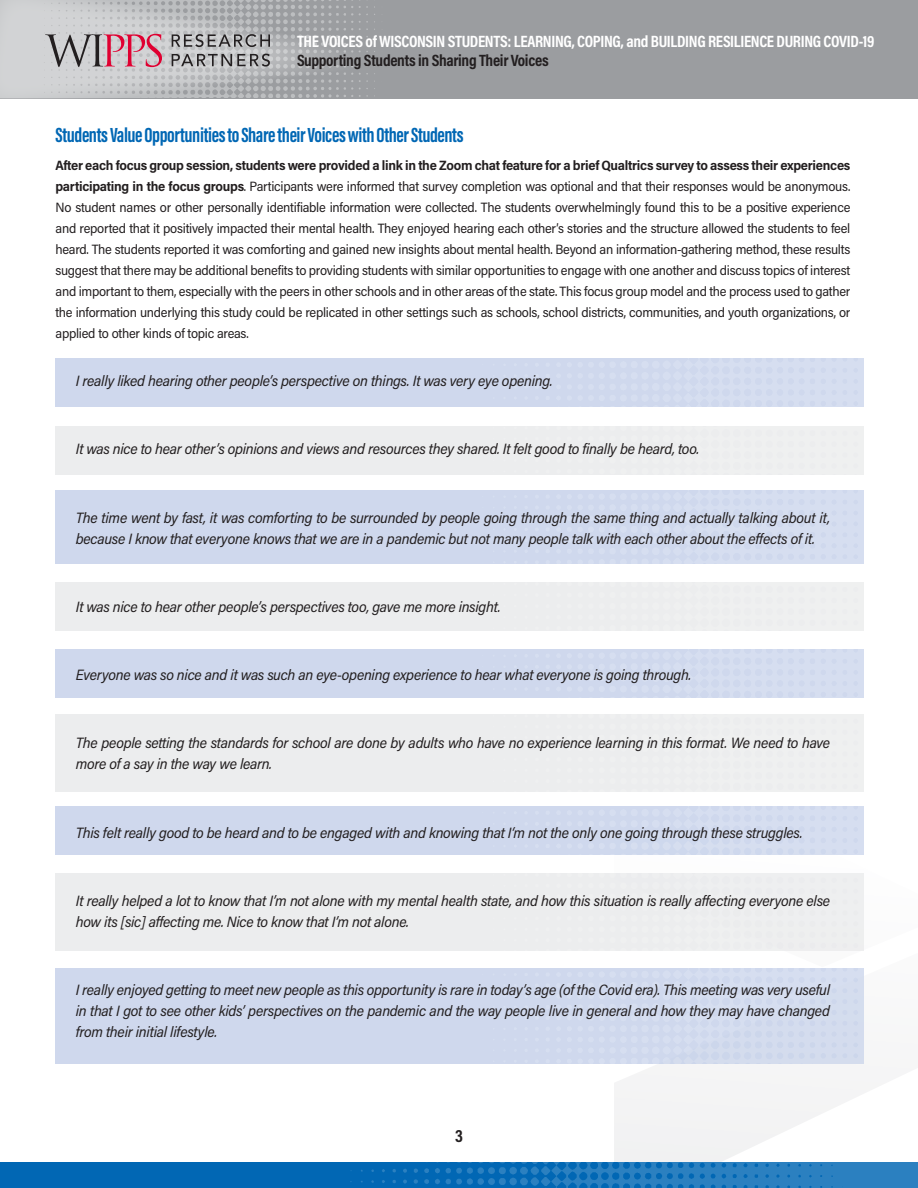
<style>
.page{position:relative;width:918px;height:1188px;background:#fff}
.page>*{position:absolute;margin:0;border:0;box-sizing:border-box;transform-origin:0 0}
.t1{font:700 21px "Acumin Pro Extra Cond";letter-spacing:-.02em;color:#0167b4}
.t2{font:700 18px "Acumin Pro Cond";color:#231f20}
.t3{font:700 16.5px "Acumin Pro Cond";letter-spacing:-.02em;color:#fff}
.t4{font:700 16.5px "Acumin Pro Cond";letter-spacing:-.02em;color:#231f20}
.t5{font:italic 15px/21px "Acumin Pro Semi Cond";letter-spacing:-.02em;color:#231f20}
.t6{font:13.5px/21px "Acumin Pro Semi Cond";letter-spacing:-.02em;color:#231f20;text-align:justify}
.s1{font-weight:700}
</style>
<div class="page">
<svg style="left:614px;top:1063px;width:253px;height:99px;fill:#f4f4f5"></svg>
<div style="left:0;top:0;width:918px;height:98px;background:#9b9da0"></div>
<svg style="left:0;top:0;width:373px;height:99px"></svg>
<div style="left:0;top:1162px;width:918px;height:26px;background:#0167b4"></div>
<img style="left:350px;top:1162px;width:568px;height:26px">
<div style="left:55px;top:358px;width:809px;height:49px;background:#cfd8ed"></div>
<div style="left:55px;top:649px;width:809px;height:49px;background:#cfd8ed"></div>
<div style="left:55px;top:806px;width:809px;height:49px;background:#cfd8ed"></div>
<div style="left:55px;top:968px;width:809px;height:95px;background:#cfd8ed"></div>
<div style="left:55px;top:491px;width:809px;height:73px;background:#cfd8ed"></div>
<div style="left:55px;top:426px;width:809px;height:49px;background:#e6e7e9"></div>
<div style="left:55px;top:582px;width:809px;height:49px;background:#e6e7e9"></div>
<div style="left:55px;top:714px;width:809px;height:78px;background:#e6e7e9"></div>
<div style="left:55px;top:873px;width:809px;height:78px;background:#e6e7e9"></div>
<p class="t3" style="left:297px;top:30px;width:579px">THE VOICES of WISCONSIN STUDENTS: LEARNING, COPING, and BUILDING RESILIENCE DURING COVID-19</p>
<p class="t4" style="left:297px;top:50px;width:253px">Supporting Students in Sharing Their Voices</p>
<h1 class="t1" style="left:56px;top:122px;width:410px">Students Value Opportunities to Share their Voices with Other Students</h1>
<p class="t6" style="left:56px;top:154px;width:796px"><span class="s1">After each focus group session, students were provided a link in the Zoom chat feature for a brief Qualtrics survey to assess their experiences participating in the focus groups</span>. Participants were informed that survey completion was optional and that their responses would be anonymous.<br>No student names or other personally identifiable information were collected. The students overwhelmingly found this to be a positive experience and reported that it positively impacted their mental health. They enjoyed hearing each other’s stories and the structure allowed the students to feel heard. The students reported it was comforting and gained new insights about mental health. Beyond an information-gathering method, these results suggest that there may be additional benefits to providing students with similar opportunities to engage with one another and discuss topics of interest and important to them, especially with the peers in other schools and in other areas of the state. This focus group model and the process used to gather the information underlying this study could be replicated in other settings such as schools, school districts, communities, and youth organizations, or applied to other kinds of topic areas.</p>
<p class="t5" style="left:76px;top:370px;width:478px">I really liked hearing other people’s perspective on things. It was very eye opening.</p>
<p class="t5" style="left:76px;top:438px;width:625px">It was nice to hear other’s opinions and views and resources they shared. It felt good to finally be heard, too.</p>
<p class="t5" style="left:76px;top:506px;width:756px">The time went by fast, it was comforting to be surrounded by people going through the same thing and actually talking about it, because I know that everyone knows that we are in a pandemic but not many people talk with each other about the effects of it.</p>
<p class="t5" style="left:76px;top:595px;width:426px">It was nice to hear other people’s perspectives too, gave me more insight.</p>
<p class="t5" style="left:76px;top:664px;width:617px">Everyone was so nice and it was such an eye-opening experience to hear what everyone is going through.</p>
<p class="t5" style="left:76px;top:732px;width:756px">The people setting the standards for school are done by adults who have no experience learning in this format. We need to have more of a say in the way we learn.</p>
<p class="t5" style="left:76px;top:821px;width:728px">This felt really good to be heard and to be engaged with and knowing that I‘m not the only one going through these struggles.</p>
<p class="t5" style="left:76px;top:889px;width:756px">It really helped a lot to know that I’m not alone with my mental health state, and how this situation is really affecting everyone else how its [sic] affecting me. Nice to know that I’m not alone.</p>
<p class="t5" style="left:76px;top:979px;width:756px;text-align:justify">I really enjoyed getting to meet new people as this opportunity is rare in today’s age (of the Covid era). This meeting was very useful in that I got to see other kids’ perspectives on the pandemic and the way people live in general and how they may have changed from their initial lifestyle.</p>
<p class="t2" style="left:455px;top:1124px;width:9px">3</p>
</div>
